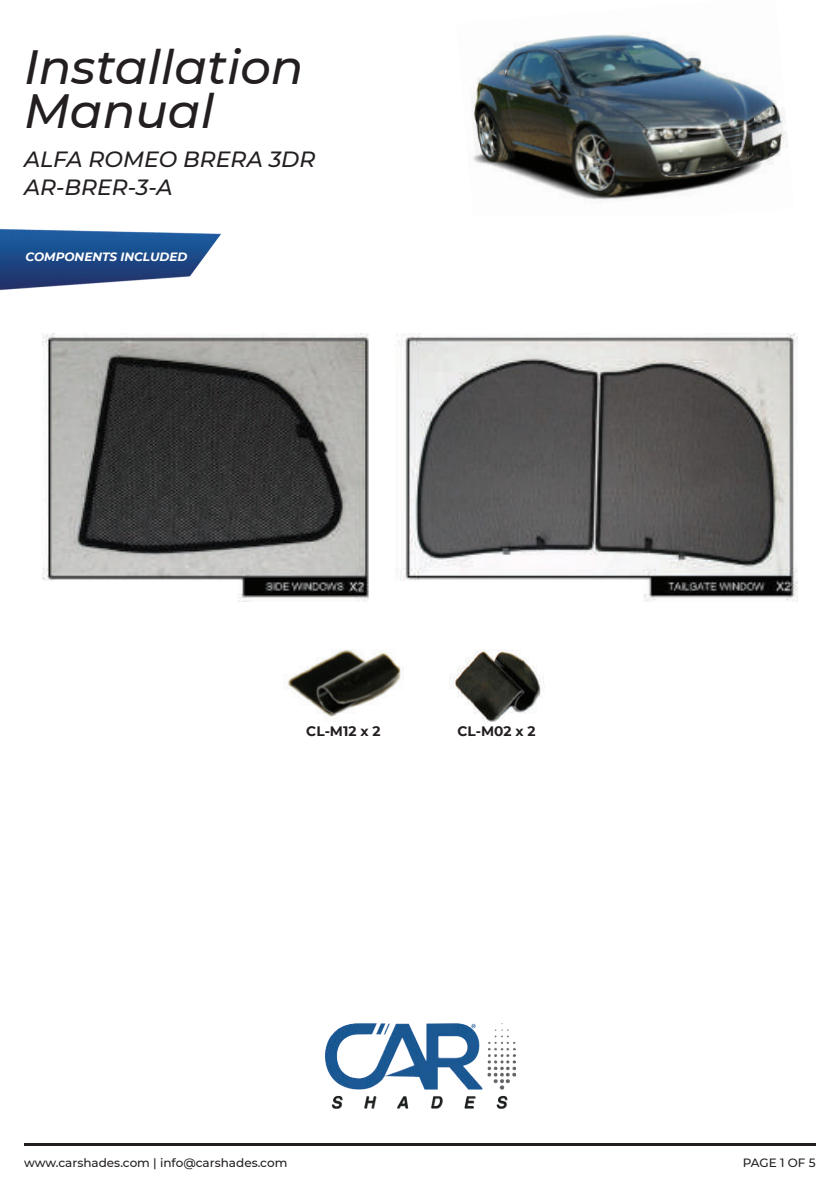
<style>
.page{position:relative;width:840px;height:1191px;background:#fff}
.page>*{position:absolute;margin:0;border:0;box-sizing:border-box;transform-origin:0 0}
.t1{font:italic 500 48px/44px "Montserrat";color:#231f20}
.t2{font:italic 500 22px/28px "Montserrat";color:#231f20}
.t3{font:700 13.8px "Montserrat";color:#231f20}
.t4{font:500 12px "Montserrat";color:#231f20}
.t5{font:italic 700 12px "Montserrat";color:#fff}
</style>
<div class="page">
<img style="left:471px;top:33px;width:317px;height:169px">
<img style="left:0;top:228px;width:221px;height:63px">
<img style="left:450px;top:649px;width:95px;height:73px">
<img style="left:284px;top:649px;width:119px;height:70px">
<img style="left:325px;top:1023px;width:190px;height:85px">
<hr style="left:24px;top:1143px;width:791px;height:2px;background:#231f20">
<img style="left:43px;top:334px;width:753px;height:267px">
<h1 class="t1" style="left:24px;top:43px;width:281px">Installation<br>Manual</h1>
<h2 class="t2" style="left:24px;top:145px;width:293px">ALFA ROMEO BRERA 3DR<br>AR-BRER-3-A</h2>
<p class="t5" style="left:25px;top:248px;width:163px">COMPONENTS INCLUDED</p>
<p class="t3" style="left:306px;top:721px;width:76px">CL-M12 x 2</p>
<p class="t3" style="left:457px;top:721px;width:80px">CL-M02 x 2</p>
<p class="t4" style="left:24px;top:1153px;width:265px">www.carshades.com | info@carshades.com</p>
<p class="t4" style="left:742px;top:1153px;width:74px">PAGE 1 OF 5</p>
</div>
